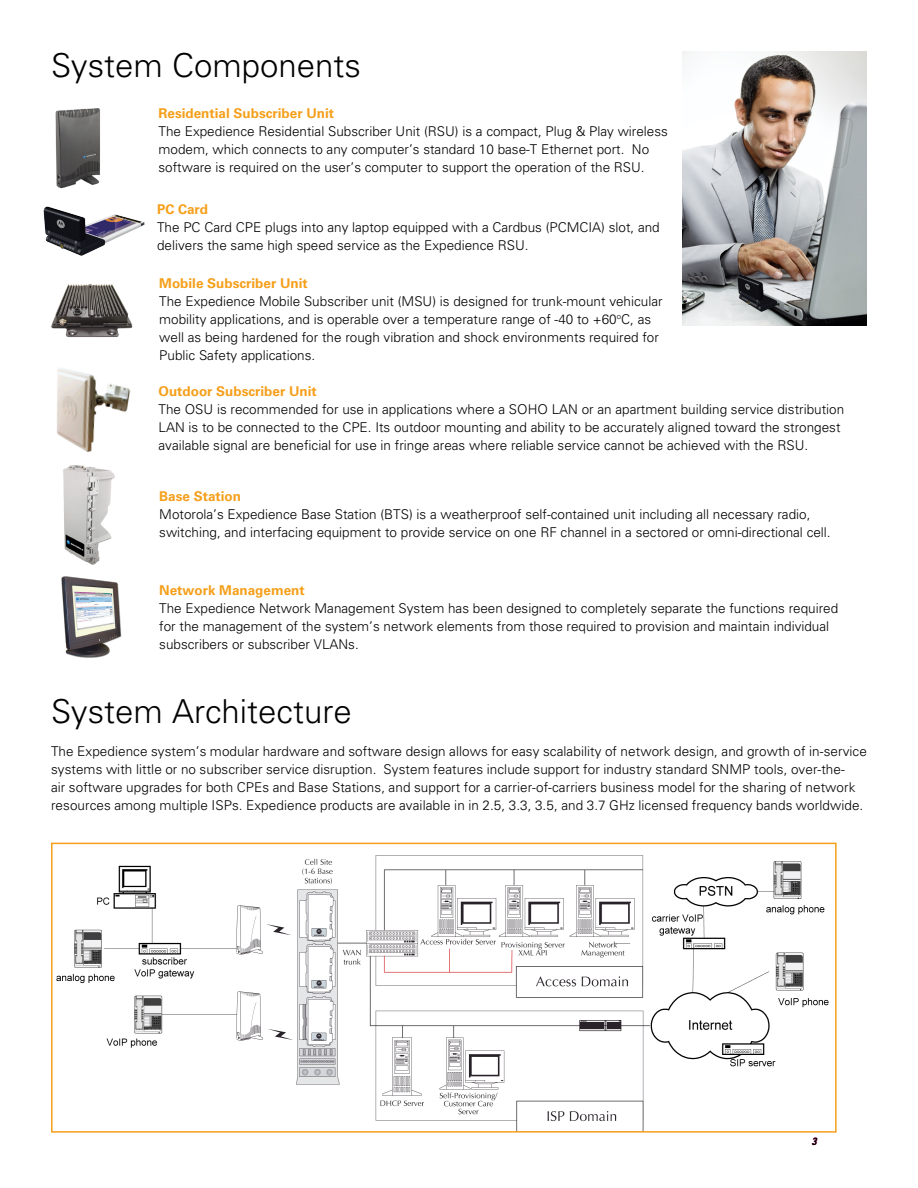
<style>
.page{position:relative;width:918px;height:1188px;background:#fff}
.page>*{position:absolute;margin:0;border:0;box-sizing:border-box;transform-origin:0 0}
.Introductory_copy{font:300 33px "Univers";color:#000}
.Introductory_copy-2{font:300 13.5px/18px "Univers";color:#000}
.header_1{font:300 13.5px/18px "Univers";letter-spacing:.005em;color:#000}
.Introductory_copy-3{font:700 13.5px "Univers";color:#f59f1a}
.Introductory_copy-4{font:italic 700 condensed 10.5px "Univers";color:#000}
</style>
<div class="page">
<img style="left:51px;top:284px;width:82px;height:54px">
<img style="left:683px;top:51px;width:184px;height:275px">
<img style="left:55px;top:108px;width:45px;height:70px">
<img style="left:43px;top:178px;width:102px;height:78px">
<img style="left:56px;top:368px;width:75px;height:84px">
<img style="left:63px;top:465px;width:52px;height:100px">
<img style="left:61px;top:577px;width:60px;height:81px">
<img style="left:57px;top:855px;width:771px;height:275px">
<div style="left:51px;top:843px;width:786px;height:290px;border:2px solid #f59f1a"></div>
<p class="Introductory_copy" style="left:51px;top:46px;width:311px">System Components</p>
<p class="Introductory_copy-3" style="left:159px;top:105px;width:177px">Residential Subscriber Unit</p>
<p class="Introductory_copy-2" style="left:159px;top:122px;width:511px">The Expedience Residential Subscriber Unit (RSU) is a compact, Plug &amp; Play wireless modem, which connects to any computer’s standard 10 base-T Ethernet port. No software is required on the user’s computer to support the operation of the RSU.</p>
<p class="Introductory_copy-3" style="left:157px;top:201px;width:53px">PC Card</p>
<p class="Introductory_copy-2" style="left:157px;top:218px;width:504px">The PC Card CPE plugs into any laptop equipped with a Cardbus (PCMCIA) slot, and delivers the same high speed service as the Expedience RSU.</p>
<p class="Introductory_copy-3" style="left:159px;top:275px;width:150px">Mobile Subscriber Unit</p>
<p class="Introductory_copy-2" style="left:159px;top:292px;width:505px">The Expedience Mobile Subscriber unit (MSU) is designed for trunk-mount vehicular mobility applications, and is operable over a temperature range of -40 to +60<sup>o</sup>C, as well as being hardened for the rough vibration and shock environments required for Public Safety applications.</p>
<p class="Introductory_copy-3" style="left:159px;top:383px;width:160px">Outdoor Subscriber Unit</p>
<p class="Introductory_copy-2" style="left:159px;top:400px;width:687px">The OSU is recommended for use in applications where a SOHO LAN or an apartment building service distribution<br>LAN is to be connected to the CPE. Its outdoor mounting and ability to be accurately aligned toward the strongest available signal are beneficial for use in fringe areas where reliable service cannot be achieved with the RSU.</p>
<p class="Introductory_copy-3" style="left:159px;top:488px;width:83px">Base Station</p>
<p class="Introductory_copy-2" style="left:159px;top:505px;width:673px">Motorola’s Expedience Base Station (BTS) is a weatherproof self-contained unit including all necessary radio, switching, and interfacing equipment to provide service on one RF channel in a sectored or omni-directional cell.</p>
<p class="Introductory_copy-3" style="left:159px;top:582px;width:147px">Network Management</p>
<p class="Introductory_copy-2" style="left:159px;top:599px;width:680px">The Expedience Network Management System has been designed to completely separate the functions required for the management of the system’s network elements from those required to provision and maintain individual subscribers or subscriber VLANs.</p>
<p class="Introductory_copy" style="left:51px;top:691px;width:302px">System Architecture</p>
<p class="header_1" style="left:51px;top:742px;width:817px">The Expedience system’s modular hardware and software design allows for easy scalability of network design, and growth of in-service systems with little or no subscriber service disruption. System features include support for industry standard SNMP tools, over-the-<br>air software upgrades for both CPEs and Base Stations, and support for a carrier-of-carriers business model for the sharing of network resources among multiple ISPs. Expedience products are available in in 2.5, 3.3, 3.5, and 3.7 GHz licensed frequency bands worldwide.</p>
<p class="Introductory_copy-4" style="left:812px;top:1135px;width:6px">3</p>
</div>
